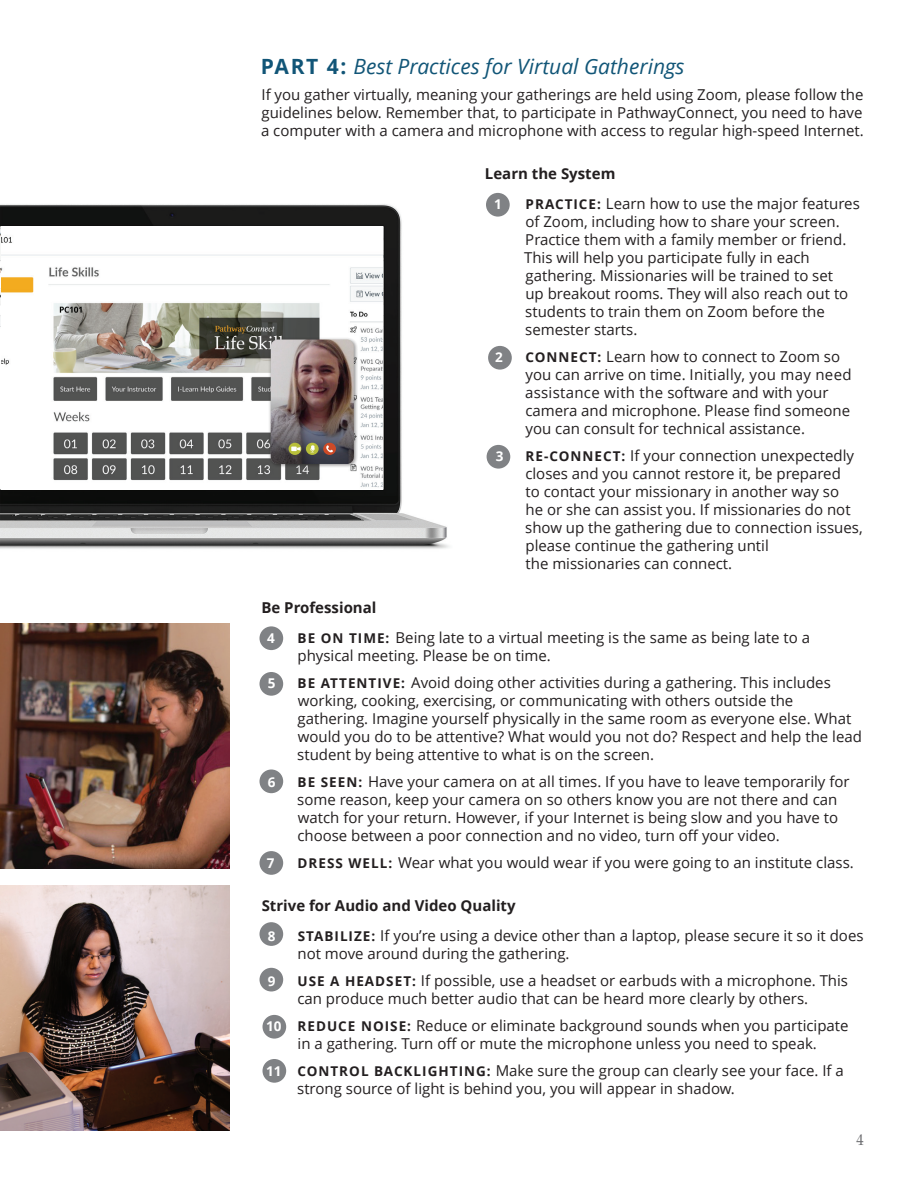
<style>
.page{position:relative;width:918px;height:1188px;background:#fff}
.page>*{position:absolute;margin:0;border:0;box-sizing:border-box;transform-origin:0 0}
.t1{font:italic 21px "Zoramlds Lat";color:#157}
.t2{font:15px/18px "Zoramlds Lat";color:#231f20}
.t3{font:700 15px "Zoramlds Lat";color:#231f20}
.t4{font:15px "Pahoranlds Lat";color:#6c6d70}
.t5{font:700 13.5px "Zoramlds Lat";color:#fff}
.s1{font-weight:700;font-style:normal}
.s2{font-weight:700;font-size:13.5px}
.s3{font-weight:700;font-size:13.5px;color:#fff}
</style>
<div class="page">
<div style="left:486px;top:193px;width:24px;height:24px;background:#808285;border-radius:50%"></div>
<div style="left:488px;top:346px;width:24px;height:24px;background:#808285;border-radius:50%"></div>
<div style="left:487px;top:445px;width:23px;height:24px;background:#808285;border-radius:50%"></div>
<div style="left:259px;top:626px;width:24px;height:24px;background:#808285;border-radius:50%"></div>
<div style="left:259px;top:922px;width:24px;height:24px;background:#808285;border-radius:50%"></div>
<div style="left:259px;top:968px;width:24px;height:24px;background:#808285;border-radius:50%"></div>
<div style="left:262px;top:1015px;width:24px;height:24px;background:#808285;border-radius:50%"></div>
<div style="left:262px;top:1059px;width:24px;height:24px;background:#808285;border-radius:50%"></div>
<div style="left:259px;top:672px;width:24px;height:24px;background:#808285;border-radius:50%"></div>
<div style="left:259px;top:769px;width:24px;height:24px;background:#808285;border-radius:50%"></div>
<div style="left:259px;top:851px;width:24px;height:24px;background:#808285;border-radius:50%"></div>
<img style="left:0;top:204px;width:449px;height:345px">
<img style="left:1px;top:227px;width:382px;height:263px">
<div style="left:268px;top:337px;width:90px;height:132px;background:#231f20;opacity:.31"></div>
<img style="left:271px;top:340px;width:83px;height:124px;border-radius:7px">
<svg style="left:289px;top:443px;width:12px;height:12px"></svg>
<svg style="left:291px;top:447px;width:9px;height:4px"></svg>
<div style="left:306px;top:443px;width:13px;height:12px;background:#b8bf3a;border-radius:50%"></div>
<svg style="left:310px;top:445px;width:5px;height:7px"></svg>
<svg style="left:323px;top:443px;width:13px;height:12px"></svg>
<svg style="left:326px;top:445px;width:7px;height:7px"></svg>
<img style="left:0;top:623px;width:230px;height:245px">
<img style="left:0;top:886px;width:230px;height:245px">
<h1 class="t1" style="left:261px;top:52px;width:425px"><span class="s1">PART 4:</span> Best Practices for Virtual Gatherings</h1>
<p class="t2" style="left:261px;top:85px;width:604px;text-align:justify">If you gather virtually, meaning your gatherings are held using Zoom, please follow the guidelines below. Remember that, to participate in PathwayConnect, you need to have a computer with a camera and microphone with access to regular high-speed Internet.</p>
<p class="t3" style="left:485px;top:163px;width:132px">Learn the System</p>
<p class="t5" style="left:494px;top:195px;width:9px">1</p>
<p class="t2" style="left:524px;top:194px;width:337px"><span class="s2">PRACTICE:</span> Learn how to use the major features of Zoom, including how to share your screen.<br>Practice them with a family member or friend.<br>This will help you participate fully in each gathering. Missionaries will be trained to set<br>up breakout rooms. They will also reach out to students to train them on Zoom before the semester starts.</p>
<p class="t5" style="left:495px;top:348px;width:9px">2</p>
<p class="t2" style="left:525px;top:347px;width:328px"><span class="s2">CONNECT:</span> Learn how to connect to Zoom so you can arrive on time. Initially, you may need assistance with the software and with your camera and microphone. Please find someone you can consult for technical assistance.</p>
<p class="t5" style="left:496px;top:447px;width:9px">3</p>
<p class="t2" style="left:525px;top:446px;width:339px"><span class="s2">RE-CONNECT:</span> If your connection unexpectedly closes and you cannot restore it, be prepared<br>to contact your missionary in another way so<br>he or she can assist you. If missionaries do not show up the gathering due to connection issues, please continue the gathering until<br>the missionaries can connect.</p>
<p class="t3" style="left:261px;top:597px;width:116px">Be Professional</p>
<p class="t5" style="left:267px;top:628px;width:9px">4</p>
<p class="t2" style="left:298px;top:628px;width:514px"><span class="s2">BE ON TIME:</span> Being late to a virtual meeting is the same as being late to a physical meeting. Please be on time.</p>
<p class="t5" style="left:268px;top:673px;width:9px">5</p>
<p class="t2" style="left:297px;top:673px;width:566px"><span class="s2">BE ATTENTIVE:</span> Avoid doing other activities during a gathering. This includes working, cooking, exercising, or communicating with others outside the gathering. Imagine yourself physically in the same room as everyone else. What would you do to be attentive? What would you not do? Respect and help the lead student by being attentive to what is on the screen.</p>
<p class="t5" style="left:268px;top:772px;width:9px">6</p>
<p class="t2" style="left:297px;top:772px;width:554px"><span class="s2">BE SEEN:</span> Have your camera on at all times. If you have to leave temporarily for some reason, keep your camera on so others know you are not there and can watch for your return. However, if your Internet is being slow and you have to choose between a poor connection and no video, turn off your video.</p>
<p class="t5" style="left:267px;top:853px;width:9px">7</p>
<p class="t2" style="left:298px;top:853px;width:558px"><span class="s2">DRESS WELL:</span> Wear what you would wear if you were going to an institute class.</p>
<p class="t3" style="left:262px;top:895px;width:255px">Strive for Audio and Video Quality</p>
<p class="t5" style="left:268px;top:927px;width:9px">8</p>
<p class="t2" style="left:298px;top:926px;width:568px"><span class="s2">STABILIZE:</span> If you’re using a device other than a laptop, please secure it so it does not move around during the gathering.</p>
<p class="t5" style="left:268px;top:972px;width:9px">9</p>
<p class="t2" style="left:297px;top:971px;width:552px"><span class="s2">USE A HEADSET:</span> If possible, use a headset or earbuds with a microphone. This can produce much better audio that can be heard more clearly by others.</p>
<p class="t2" style="left:266px;top:1016px;width:584px;text-align:center"><span class="s3">10</span> <span class="s2">REDUCE NOISE:</span> Reduce or eliminate background sounds when you participate in a gathering. Turn off or mute the microphone unless you need to speak.</p>
<p class="t2" style="left:297px;top:1061px;width:548px;text-indent:-31px"><span class="s3">11</span> <span class="s2">CONTROL BACKLIGHTING:</span> Make sure the group can clearly see your face. If a strong source of light is behind you, you will appear in shadow.</p>
<p class="t4" style="left:856px;top:1128px;width:9px">4</p>
</div>
